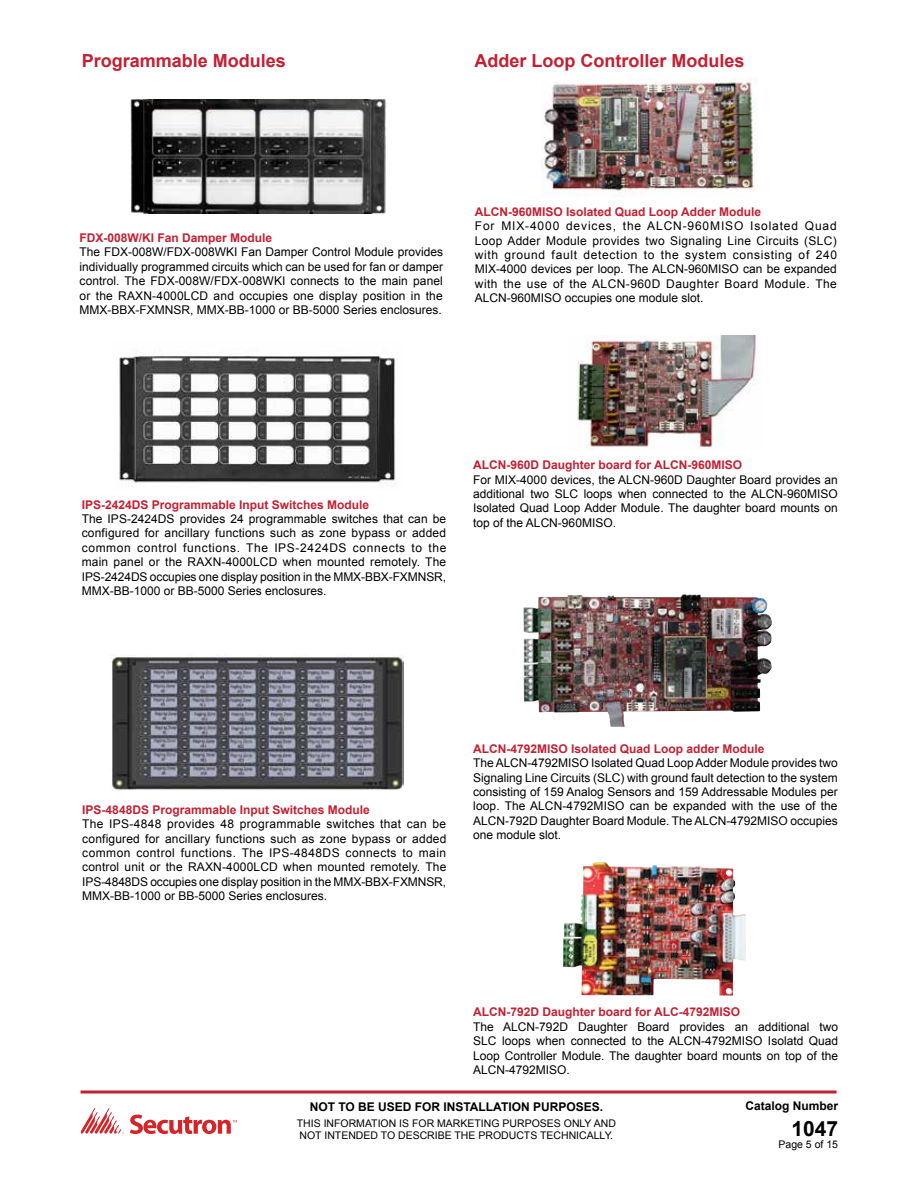
<style>
.page{position:relative;width:918px;height:1188px;background:#fff}
.page>*{position:absolute;margin:0;border:0;box-sizing:border-box;transform-origin:0 0}
.t1{font:700 21px "Arial";color:#000}
.t2{font:700 18px "Arial";color:#c32032}
.t3{font:12px/14.4px "Arial";color:#000;text-align:justify}
.t4{font:700 12px "Arial";color:#c32032}
.t5{font:700 12px "Arial";color:#000}
.t6{font:10.5px/12.6px "Arial";color:#000}
</style>
<div class="page">
<svg style="left:81px;top:1090px;width:756px;height:4px;background:#d15765"></svg>
<svg style="left:130px;top:1115px;width:107px;height:19px"></svg>
<svg style="left:81px;top:1108px;width:43px;height:26px"></svg>
<img style="left:130px;top:99px;width:256px;height:114px">
<img style="left:119px;top:353px;width:277px;height:134px">
<img style="left:111px;top:654px;width:293px;height:137px">
<img style="left:523px;top:594px;width:249px;height:133px">
<img style="left:563px;top:862px;width:183px;height:134px">
<img style="left:542px;top:78px;width:215px;height:118px">
<img style="left:576px;top:335px;width:183px;height:115px">
<h2 class="t2" style="left:82px;top:49px;width:206px">Programmable Modules</h2>
<h2 class="t2" style="left:474px;top:49px;width:272px">Adder Loop Controller Modules</h2>
<p class="t4" style="left:80px;top:230px;width:194px">FDX-008W/KI Fan Damper Module</p>
<p class="t3" style="left:80px;top:245px;width:365px">The FDX-008W/FDX-008WKI Fan Damper Control Module provides individually programmed circuits which can be used for fan or damper control. The FDX-008W/FDX-008WKI connects to the main panel or the RAXN-4000LCD and occupies one display position in the MMX-BBX-FXMNSR, MMX-BB-1000 or BB-5000 Series enclosures.</p>
<p class="t4" style="left:475px;top:204px;width:288px">ALCN-960MISO Isolated Quad Loop Adder Module</p>
<p class="t3" style="left:475px;top:219px;width:364px">For MIX-4000 devices, the ALCN-960MISO Isolated Quad Loop Adder Module provides two Signaling Line Circuits (SLC) with ground fault detection to the system consisting of 240<br>MIX-4000 devices per loop. The ALCN-960MISO can be expanded with the use of the ALCN-960D Daughter Board Module. The ALCN-960MISO occupies one module slot.</p>
<p class="t4" style="left:82px;top:496px;width:289px">IPS-2424DS Programmable Input Switches Module</p>
<p class="t3" style="left:82px;top:512px;width:366px">The IPS-2424DS provides 24 programmable switches that can be configured for ancillary functions such as zone bypass or added common control functions. The IPS-2424DS connects to the main panel or the RAXN-4000LCD when mounted remotely. The IPS-2424DS occupies one display position in the MMX-BBX-FXMNSR, MMX-BB-1000 or BB-5000 Series enclosures.</p>
<p class="t4" style="left:473px;top:457px;width:270px">ALCN-960D Daughter board for ALCN-960MISO</p>
<p class="t3" style="left:473px;top:472px;width:366px">For MIX-4000 devices, the ALCN-960D Daughter Board provides an additional two SLC loops when connected to the ALCN-960MISO Isolated Quad Loop Adder Module. The daughter board mounts on top of the ALCN-960MISO.</p>
<p class="t4" style="left:82px;top:802px;width:289px">IPS-4848DS Programmable Input Switches Module</p>
<p class="t3" style="left:82px;top:817px;width:366px">The IPS-4848 provides 48 programmable switches that can be configured for ancillary functions such as zone bypass or added common control functions. The IPS-4848DS connects to main control unit or the RAXN-4000LCD when mounted remotely. The IPS-4848DS occupies one display position in the MMX-BBX-FXMNSR, MMX-BB-1000 or BB-5000 Series enclosures.</p>
<p class="t4" style="left:473px;top:741px;width:293px">ALCN-4792MISO Isolated Quad Loop adder Module</p>
<p class="t3" style="left:473px;top:756px;width:366px">The ALCN-4792MISO Isolated Quad Loop Adder Module provides two Signaling Line Circuits (SLC) with ground fault detection to the system consisting of 159 Analog Sensors and 159 Addressable Modules per loop. The ALCN-4792MISO can be expanded with the use of the ALCN-792D Daughter Board Module. The ALCN-4792MISO occupies one module slot.</p>
<p class="t4" style="left:473px;top:1004px;width:268px">ALCN-792D Daughter board for ALC-4792MISO</p>
<p class="t3" style="left:473px;top:1019px;width:367px">The ALCN-792D Daughter Board provides an additional two SLC loops when connected to the ALCN-4792MISO Isolatd Quad Loop Controller Module. The daughter board mounts on top of the ALCN-4792MISO.</p>
<p class="t5" style="left:310px;top:1099px;width:295px">NOT TO BE USED FOR INSTALLATION PURPOSES.</p>
<p class="t6" style="left:297px;top:1117px;width:321px">THIS INFORMATION IS FOR MARKETING PURPOSES ONLY AND<br>NOT INTENDED TO DESCRIBE THE PRODUCTS TECHNICALLY.</p>
<p class="t5" style="left:745px;top:1098px;width:94px">Catalog Number</p>
<h1 class="t1" style="left:791px;top:1114px;width:48px">1047</h1>
<p class="t6" style="left:779px;top:1138px;width:61px">Page 5 of 15</p>
</div>
